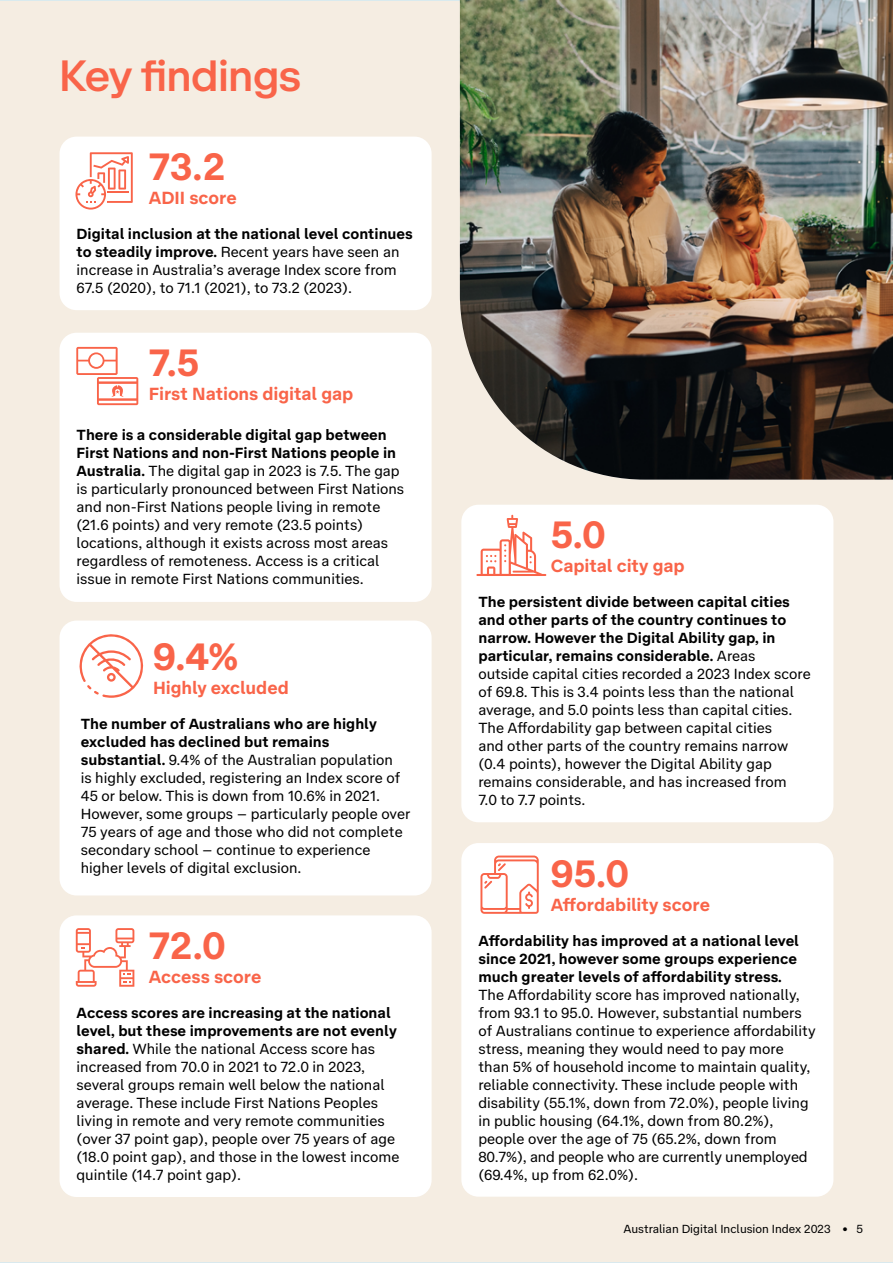
<style>
.page{position:relative;width:893px;height:1263px;background:#f5ede2}
.page>*{position:absolute;margin:0;border:0;box-sizing:border-box;transform-origin:0 0}
.t1{font:500 45px "Telstra Display";color:#f96449}
.t2{font:700 39px "Telstra Text";color:#f96449}
.t3{font:700 18px "Telstra Text";letter-spacing:-.005em;color:#f96449}
.t4{font:15px/18px "Telstra Text";color:#000}
.t5{font:700 15px/18px "Telstra Text";color:#000}
.t6{font:12px "Telstra Text";color:#000}
.s1{font-weight:700}
</style>
<div class="page">
<div style="left:60px;top:137px;width:372px;height:173px;background:#fff;border-radius:17px"></div>
<svg style="left:75px;top:152px;width:58px;height:58px"></svg>
<div style="left:60px;top:915px;width:372px;height:282px;background:#fff;border-radius:17px"></div>
<svg style="left:76px;top:928px;width:58px;height:59px"></svg>
<div style="left:60px;top:621px;width:372px;height:274px;background:#fff;border-radius:17px"></div>
<svg style="left:79px;top:634px;width:64px;height:64px"></svg>
<div style="left:461px;top:505px;width:372px;height:317px;background:#fff;border-radius:17px"></div>
<svg style="left:476px;top:515px;width:70px;height:61px"></svg>
<img style="left:460px;top:0;width:433px;height:480px">
<div style="left:461px;top:843px;width:372px;height:354px;background:#fff;border-radius:17px"></div>
<svg style="left:480px;top:855px;width:59px;height:59px"></svg>
<div style="left:60px;top:333px;width:372px;height:269px;background:#fff;border-radius:17px"></div>
<svg style="left:76px;top:347px;width:62px;height:58px"></svg>
<h1 class="t1" style="left:60px;top:44px;width:243px">Key findings</h1>
<h2 class="t2" style="left:149px;top:137px;width:78px">73.2</h2>
<p class="t3" style="left:149px;top:184px;width:90px">ADII score</p>
<p class="t4" style="left:77px;top:224px;width:338px"><span class="s1">Digital inclusion at the national level continues to steadily improve.</span> Recent years have seen an increase in Australia’s average Index score from 67.5 (2020), to 71.1 (2021), to 73.2 (2023).</p>
<h2 class="t2" style="left:149px;top:333px;width:52px">7.5</h2>
<p class="t3" style="left:149px;top:380px;width:206px">First Nations digital gap</p>
<p class="t4" style="left:77px;top:424px;width:329px"><span class="s1">There is a considerable digital gap between First Nations and non-First Nations people in Australia.</span> The digital gap in 2023 is 7.5. The gap is particularly pronounced between First Nations and non-First Nations people living in remote (21.6 points) and very remote (23.5 points) locations, although it exists across most areas regardless of remoteness. Access is a critical issue in remote First Nations communities.</p>
<h2 class="t2" style="left:153px;top:627px;width:87px">9.4%</h2>
<p class="t3" style="left:153px;top:674px;width:137px">Highly excluded</p>
<p class="t4" style="left:81px;top:714px;width:331px"><span class="s1">The number of Australians who are highly excluded has declined but remains substantial.</span> 9.4% of the Australian population<br>is highly excluded, registering an Index score of 45 or below. This is down from 10.6% in 2021.<br>However, some groups – particularly people over 75 years of age and those who did not complete secondary school – continue to experience higher levels of digital exclusion.</p>
<h2 class="t2" style="left:149px;top:916px;width:79px">72.0</h2>
<p class="t3" style="left:149px;top:963px;width:114px">Access score</p>
<p class="t4" style="left:77px;top:1003px;width:324px"><span class="s1">Access scores are increasing at the national level, but these improvements are not evenly shared.</span> While the national Access score has increased from 70.0 in 2021 to 72.0 in 2023, several groups remain well below the national average. These include First Nations Peoples living in remote and very remote communities (over 37 point gap), people over 75 years of age (18.0 point gap), and those in the lowest income quintile (14.7 point gap).</p>
<h2 class="t2" style="left:551px;top:505px;width:57px">5.0</h2>
<p class="t3" style="left:551px;top:552px;width:136px">Capital city gap</p>
<p class="t4" style="left:478px;top:592px;width:334px"><span class="s1">The persistent divide between capital cities and other parts of the country continues to narrow. However the Digital Ability gap, in particular, remains considerable.</span> Areas<br>outside capital cities recorded a 2023 Index score of 69.8. This is 3.4 points less than the national average, and 5.0 points less than capital cities.<br>The Affordability gap between capital cities<br>and other parts of the country remains narrow (0.4 points), however the Digital Ability gap remains considerable, and has increased from<br>7.0 to 7.7 points.</p>
<h2 class="t2" style="left:551px;top:843px;width:80px">95.0</h2>
<p class="t3" style="left:551px;top:891px;width:161px">Affordability score</p>
<p class="t5" style="left:478px;top:931px;width:322px">Affordability has improved at a national level since 2021, however some groups experience much greater levels of affordability stress.</p>
<p class="t4" style="left:478px;top:984px;width:339px">The Affordability score has improved nationally, from 93.1 to 95.0. However, substantial numbers of Australians continue to experience affordability stress, meaning they would need to pay more than 5% of household income to maintain quality, reliable connectivity. These include people with disability (55.1%, down from 72.0%), people living in public housing (64.1%, down from 80.2%), people over the age of 75 (65.2%, down from 80.7%), and people who are currently unemployed (69.4%, up from 62.0%).</p>
<p class="t6" style="left:624px;top:1220px;width:241px">Australian Digital Inclusion Index 2023 • 5</p>
</div>
